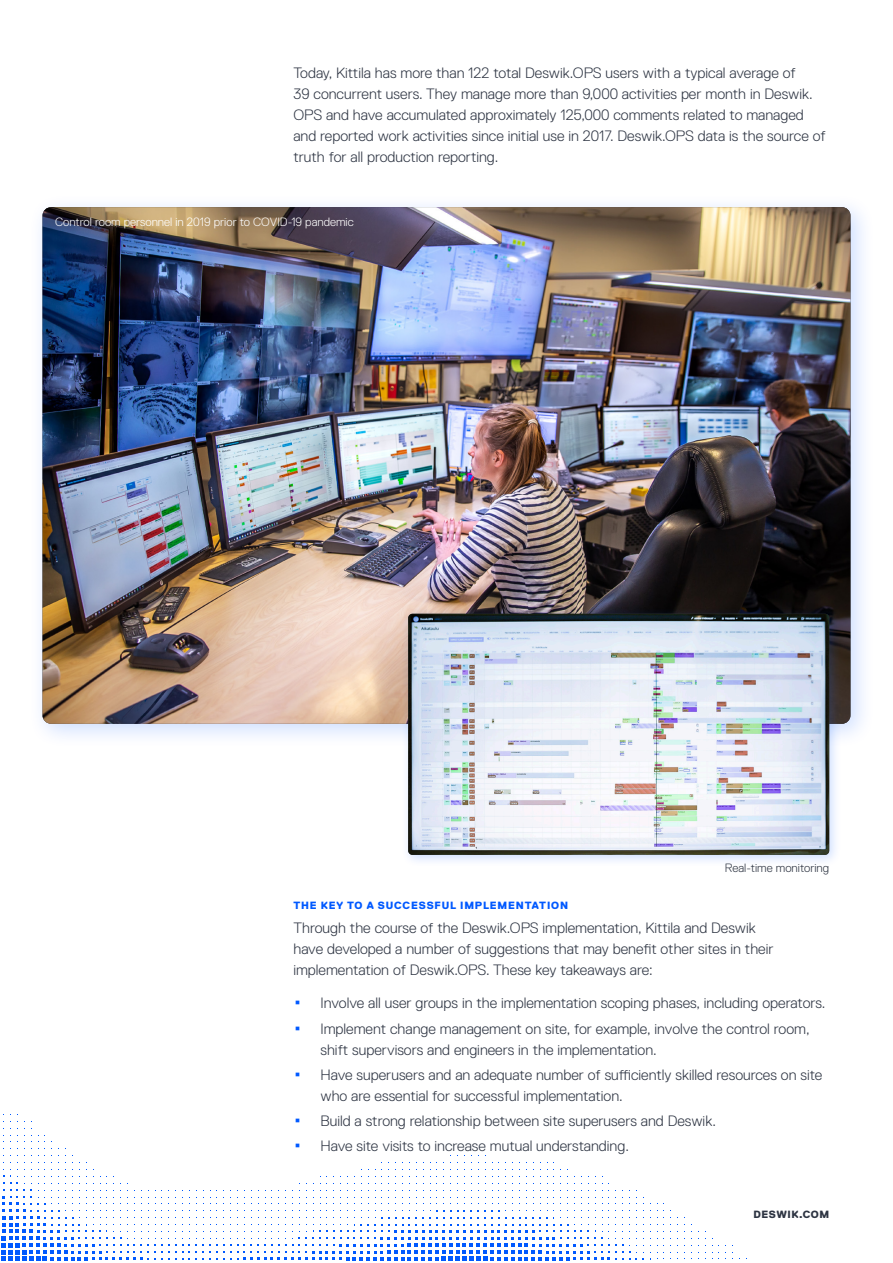
<style>
.page{position:relative;width:893px;height:1263px;background:#fff}
.page>*{position:absolute;margin:0;border:0;box-sizing:border-box;transform-origin:0 0}
.Body_Copy{font:300 15px/21px "Replica LL";color:#2e3543}
.Image_description{font:300 12px "Replica LL";color:#fff}
.Image_description-2{font:300 12px "Replica LL";color:#2e3543}
.t1{font:800 10.5px "Replica LL";letter-spacing:.08em;color:#0059ff}
.t2{font:800 10.5px "Replica LL";letter-spacing:.05em;color:#2e3543}
.s1{font-family:"Inter";font-weight:400;color:#0059ff}
</style>
<div class="page">
<svg style="left:1px;top:1176px;width:629px;height:85px"></svg>
<div style="left:28px;top:192px;width:848px;height:557px;background:#0059ff;opacity:.2"></div>
<img style="left:43px;top:207px;width:807px;height:517px">
<div style="left:401px;top:606px;width:441px;height:262px;background:#0059ff;opacity:.2"></div>
<img style="left:408px;top:614px;width:421px;height:241px">
<p class="Body_Copy" style="left:293px;top:62px;width:534px">Today, Kittila has more than 122 total Deswik.OPS users with a typical average of<br>39 concurrent users. They manage more than 9,000 activities per month in Deswik.<br>OPS and have accumulated approximately 125,000 comments related to managed and reported work activities since initial use in 2017. Deswik.OPS data is the source of truth for all production reporting.</p>
<p class="Image_description" style="left:55px;top:215px;width:300px">Control room personnel in 2019 prior to COVID-19 pandemic</p>
<p class="Image_description-2" style="left:725px;top:861px;width:106px">Real-time monitoring</p>
<h3 class="t1" style="left:293px;top:899px;width:276px">THE KEY TO A SUCCESSFUL IMPLEMENTATION</h3>
<p class="Body_Copy" style="left:293px;top:917px;width:482px">Through the course of the Deswik.OPS implementation, Kittila and Deswik have developed a number of suggestions that may benefit other sites in their implementation of Deswik.OPS. These key takeaways are:</p>
<p class="Body_Copy" style="left:293px;top:993px;width:534px"><span class="s1">ը</span> Involve all user groups in the implementation scoping phases, including operators.</p>
<p class="Body_Copy" style="left:320px;top:1018px;width:491px;text-indent:-27px"><span class="s1">ը</span> Implement change management on site, for example, involve the control room, shift supervisors and engineers in the implementation.</p>
<p class="Body_Copy" style="left:320px;top:1064px;width:503px;text-indent:-27px"><span class="s1">ը</span> Have superusers and an adequate number of sufficiently skilled resources on site who are essential for successful implementation.</p>
<p class="Body_Copy" style="left:293px;top:1110px;width:424px"><span class="s1">ը</span> Build a strong relationship between site superusers and Deswik.</p>
<p class="Body_Copy" style="left:293px;top:1136px;width:337px"><span class="s1">ը</span> Have site visits to increase mutual understanding.</p>
<p class="t2" style="left:754px;top:1209px;width:77px">DESWIK.COM</p>
</div>
